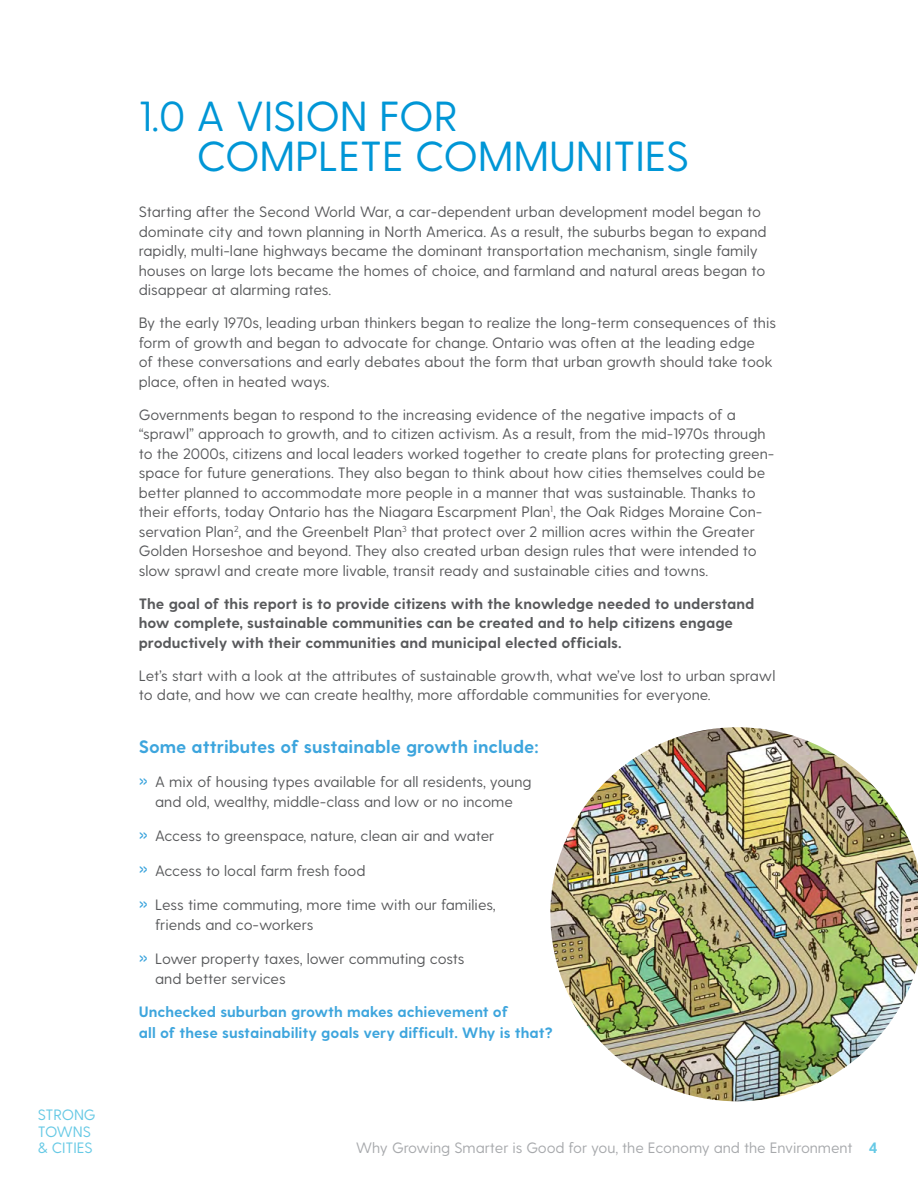
<style>
.page{position:relative;width:918px;height:1188px;background:#fff}
.page>*{position:absolute;margin:0;border:0;box-sizing:border-box;transform-origin:0 0}
.t1{font:42px/40.5px "Greycliff CF";letter-spacing:-.005em;color:#0096d6}
.t2{font:700 18px "Greycliff CF";color:#3da5dd}
.t3{font:15px/19.5px "Greycliff CF";color:#58595b}
.t4{font:700 15px/19.5px "Greycliff CF";color:#58595b}
.t5{font:700 15px/21px "Greycliff CF";color:#3da5dd}
.t6{font:15px "Greycliff CF";letter-spacing:-.005em;color:#a7a9ac}
.t7{font:15px/16.5px "Greycliff CF";letter-spacing:-.005em;color:#66c9e5}
.s1{font-size:25.5px;color:#3da5dd}
.s2{font-weight:700;color:#66c9e5}
</style>
<div class="page">
<img style="left:550px;top:727px;width:368px;height:374px">
<p class="t7" style="left:38px;top:1107px;width:59px">STRONG<br>TOWNS &amp; CITIES</p>
<h1 class="t1" style="left:197px;top:97px;width:494px;text-indent:-58px">1.0 A VISION FOR<br>COMPLETE COMMUNITIES</h1>
<p class="t3" style="left:139px;top:202px;width:629px">Starting after the Second World War, a car-dependent urban development model began to dominate city and town planning in North America. As a result, the suburbs began to expand rapidly, multi-lane highways became the dominant transportation mechanism, single family houses on large lots became the homes of choice, and farmland and natural areas began to disappear at alarming rates.</p>
<p class="t3" style="left:139px;top:313px;width:639px">By the early 1970s, leading urban thinkers began to realize the long-term consequences of this form of growth and began to advocate for change. Ontario was often at the leading edge<br>of these conversations and early debates about the form that urban growth should take took place, often in heated ways.</p>
<p class="t3" style="left:139px;top:405px;width:637px">Governments began to respond to the increasing evidence of the negative impacts of a “sprawl” approach to growth, and to citizen activism. As a result, from the mid-1970s through to the 2000s, citizens and local leaders worked together to create plans for protecting green&shy;space for future generations. They also began to think about how cities themselves could be better planned to accommodate more people in a manner that was sustainable. Thanks to their efforts, today Ontario has the Niagara Escarpment Plan<sup>1</sup>, the Oak Ridges Moraine Con&shy;servation Plan<sup>2</sup>, and the Greenbelt Plan<sup>3</sup> that protect over 2 million acres within the Greater Golden Horseshoe and beyond. They also created urban design rules that were intended to slow sprawl and create more livable, transit ready and sustainable cities and towns.</p>
<p class="t4" style="left:139px;top:594px;width:617px">The goal of this report is to provide citizens with the knowledge needed to understand how complete, sustainable communities can be created and to help citizens engage productively with their communities and municipal elected officials.</p>
<p class="t3" style="left:139px;top:666px;width:638px">Let’s start with a look at the attributes of sustainable growth, what we’ve lost to urban sprawl to date, and how we can create healthy, more affordable communities for everyone.</p>
<p class="t2" style="left:139px;top:736px;width:401px">Some attributes of sustainable growth include:</p>
<p class="t3" style="left:139px;top:772px;width:394px;text-align:center"><span class="s1">»</span> A mix of housing types available for all residents, young and old, wealthy, middle-class and low or no income</p>
<p class="t3" style="left:139px;top:826px;width:357px"><span class="s1">»</span> Access to greenspace, nature, clean air and water</p>
<p class="t3" style="left:139px;top:861px;width:228px"><span class="s1">»</span> Access to local farm fresh food</p>
<p class="t3" style="left:155px;top:895px;width:342px;text-indent:-16px"><span class="s1">»</span> Less time commuting, more time with our families, friends and co-workers</p>
<p class="t3" style="left:155px;top:949px;width:311px;text-indent:-16px"><span class="s1">»</span> Lower property taxes, lower commuting costs and better services</p>
<p class="t5" style="left:139px;top:1002px;width:415px">Unchecked suburban growth makes achievement of<br>all of these sustainability goals very difficult. Why is that?</p>
<p class="t6" style="left:356px;top:1139px;width:523px">Why Growing Smarter is Good for you, the Economy and the Environment <span class="s2">4</span></p>
</div>
